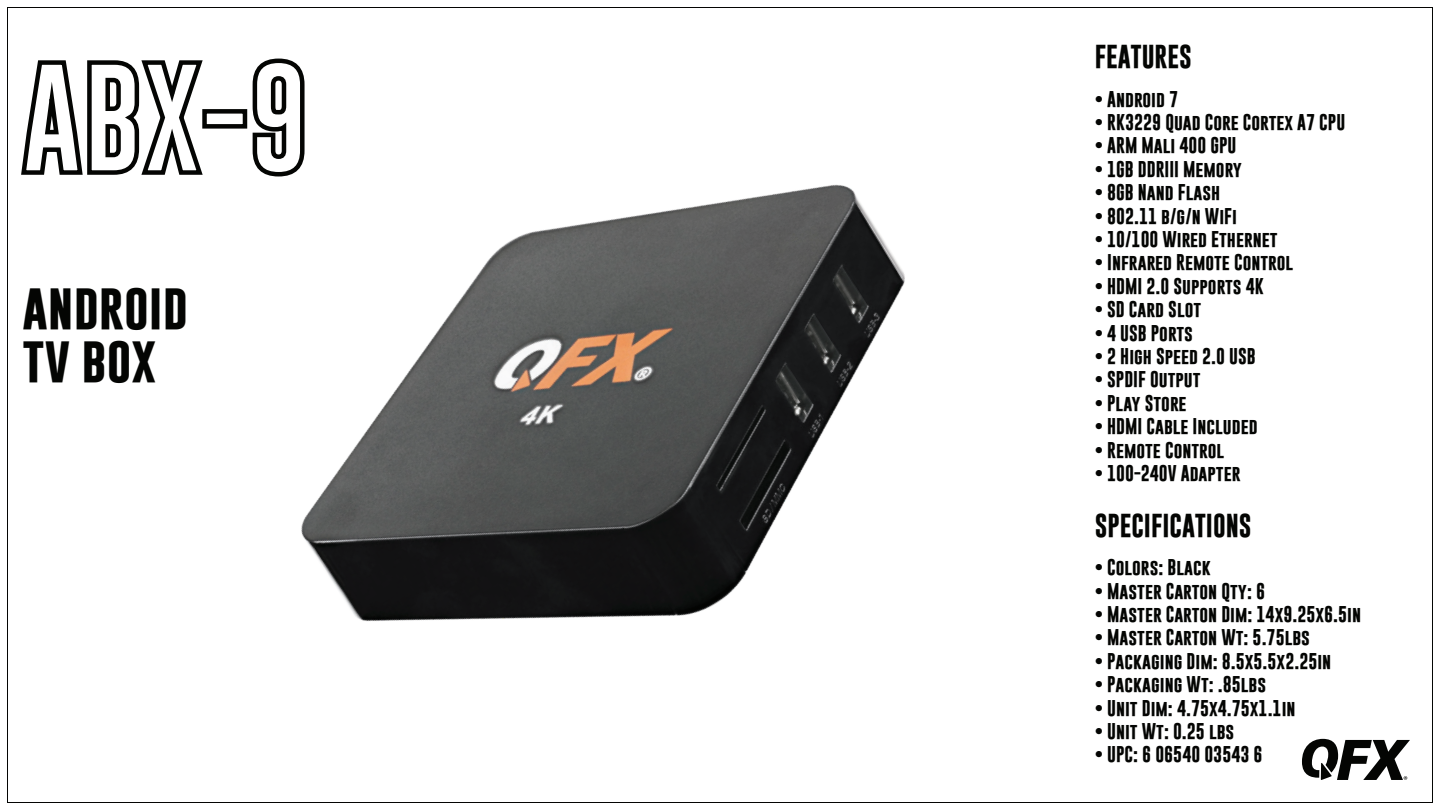
<style>
.page{position:relative;width:1440px;height:810px;background:#fff}
.page>*{position:absolute;margin:0;border:0;box-sizing:border-box;transform-origin:0 0}
.t1{font:700 42px/52.2px "Gobold";color:#040503;scale:1.12 1}
.t2{font:700 24px "Gobold";color:#040503}
.t3{font:700 16.5px "Gobold";color:#040503}
</style>
<div class="page">
<svg style="left:21px;top:60px;width:182px;height:115px"></svg>
<div style="left:202px;top:109px;width:45px;height:20px;border:4px solid #040503"></div>
<img style="left:209px;top:58px;width:696px;height:563px">
<svg style="left:1302px;top:739px;width:108px;height:41px"></svg>
<h1 class="t1" style="left:23px;top:283px;width:149px">ANDROID<br>TV BOX</h1>
<h2 class="t2" style="left:1094px;top:41px;width:99px">FEATURES</h2>
<p class="t3" style="left:1094px;top:88px;width:85px">• Android 7</p>
<p class="t3" style="left:1094px;top:111px;width:252px">• RK3229 Quad Core Cortex A7 CPU</p>
<p class="t3" style="left:1094px;top:135px;width:143px">• ARM Mali 400 GPU</p>
<p class="t3" style="left:1094px;top:158px;width:149px">• 1GB DDRIII Memory</p>
<p class="t3" style="left:1094px;top:182px;width:127px">• 8GB Nand Flash</p>
<p class="t3" style="left:1094px;top:205px;width:144px">• 802.11 b/g/n WiFi</p>
<p class="t3" style="left:1094px;top:228px;width:184px">• 10/100 Wired Ethernet</p>
<p class="t3" style="left:1094px;top:252px;width:200px">• Infrared Remote Control</p>
<p class="t3" style="left:1094px;top:275px;width:171px">• HDMI 2.0 Supports 4K</p>
<p class="t3" style="left:1094px;top:299px;width:108px">• SD Card Slot</p>
<p class="t3" style="left:1094px;top:322px;width:100px">• 4 USB Ports</p>
<p class="t3" style="left:1094px;top:345px;width:162px">• 2 High Speed 2.0 USB</p>
<p class="t3" style="left:1094px;top:369px;width:107px">• SPDIF Output</p>
<p class="t3" style="left:1094px;top:392px;width:93px">• Play Store</p>
<p class="t3" style="left:1094px;top:416px;width:164px">• HDMI Cable Included</p>
<p class="t3" style="left:1094px;top:439px;width:131px">• Remote Control</p>
<p class="t3" style="left:1094px;top:462px;width:147px">• 100-240V Adapter</p>
<h2 class="t2" style="left:1094px;top:510px;width:158px">SPECIFICATIONS</h2>
<p class="t3" style="left:1094px;top:557px;width:117px">• Colors: Black</p>
<p class="t3" style="left:1094px;top:580px;width:172px">• Master Carton Qty: 6</p>
<p class="t3" style="left:1094px;top:603px;width:268px">• Master Carton Dim: 14x9.25x6.5in</p>
<p class="t3" style="left:1094px;top:627px;width:217px">• Master Carton Wt: 5.75lbs</p>
<p class="t3" style="left:1094px;top:650px;width:238px">• Packaging Dim: 8.5x5.5x2.25in</p>
<p class="t3" style="left:1094px;top:674px;width:173px">• Packaging Wt: .85lbs</p>
<p class="t3" style="left:1094px;top:697px;width:202px">• Unit Dim: 4.75x4.75x1.1in</p>
<p class="t3" style="left:1094px;top:720px;width:141px">• Unit Wt: 0.25 lbs</p>
<p class="t3" style="left:1094px;top:744px;width:169px">• UPC: 6 06540 03543 6</p>
</div>
